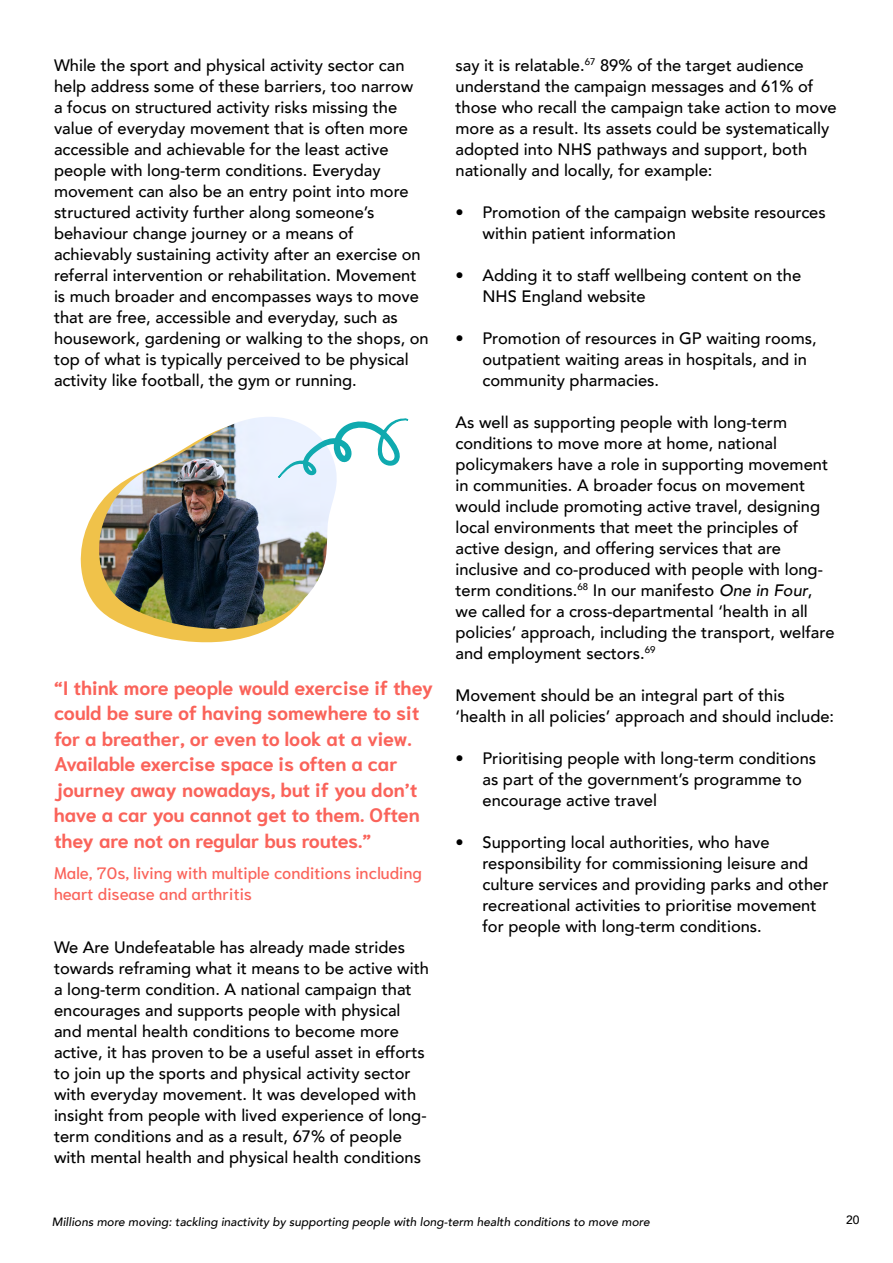
<style>
.page{position:relative;width:893px;height:1263px;background:#fff}
.page>*{position:absolute;margin:0;border:0;box-sizing:border-box;transform-origin:0 0}
.t1{font:700 19.5px/25.5px "Niramit";color:#fa635a}
.t2{font:500 16.5px/21px "Avenir";color:#000}
.t3{font:500 16.5px/21px "Niramit";color:#fa635a}
.t4{font:italic 500 12px "Avenir";color:#000}
.t5{font:500 12px "Avenir";color:#000}
.s1{font-style:italic}
</style>
<div class="page">
<svg style="left:80px;top:505px;width:187px;height:138px"></svg>
<img style="left:99px;top:417px;width:233px;height:213px">
<svg style="left:256px;top:418px;width:153px;height:87px"></svg>
<p class="t2" style="left:54px;top:53px;width:376px">While the sport and physical activity sector can help address some of these barriers, too narrow<br>a focus on structured activity risks missing the value of everyday movement that is often more accessible and achievable for the least active people with long-term conditions. Everyday movement can also be an entry point into more structured activity further along someone’s behaviour change journey or a means of achievably sustaining activity after an exercise on referral intervention or rehabilitation. Movement is much broader and encompasses ways to move that are free, accessible and everyday, such as housework, gardening or walking to the shops, on top of what is typically perceived to be physical activity like football, the gym or running.</p>
<p class="t1" style="left:54px;top:675px;width:381px">“I think more people would exercise if they could be sure of having somewhere to sit for a breather, or even to look at a view.<br>Available exercise space is often a car journey away nowadays, but if you don’t have a car you cannot get to them. Often they are not on regular bus routes.”</p>
<p class="t3" style="left:54px;top:862px;width:370px">Male, 70s, living with multiple conditions including heart disease and arthritis</p>
<p class="t2" style="left:54px;top:936px;width:376px">We Are Undefeatable has already made strides towards reframing what it means to be active with a long-term condition. A national campaign that encourages and supports people with physical and mental health conditions to become more active, it has proven to be a useful asset in efforts to join up the sports and physical activity sector with everyday movement. It was developed with insight from people with lived experience of long&shy;term conditions and as a result, 67% of people with mental health and physical health conditions</p>
<p class="t2" style="left:455px;top:53px;width:383px">say it is relatable.<sup>67</sup> 89% of the target audience understand the campaign messages and 61% of those who recall the campaign take action to move more as a result. Its assets could be systematically adopted into NHS pathways and support, both nationally and locally, for example:</p>
<p class="t2" style="left:482px;top:200px;width:345px;text-indent:-27px">• Promotion of the campaign website resources within patient information</p>
<p class="t2" style="left:482px;top:263px;width:320px;text-indent:-27px">• Adding it to staff wellbeing content on the<br>NHS England website</p>
<p class="t2" style="left:482px;top:326px;width:336px;text-indent:-27px">• Promotion of resources in GP waiting rooms, outpatient waiting areas in hospitals, and in community pharmacies.</p>
<p class="t2" style="left:455px;top:410px;width:380px">As well as supporting people with long-term conditions to move more at home, national policymakers have a role in supporting movement in communities. A broader focus on movement would include promoting active travel, designing local environments that meet the principles of active design, and offering services that are inclusive and co-produced with people with long&shy;term conditions.<sup>68</sup> In our manifesto <span class="s1">One in Four</span>, we called for a cross-departmental ‘health in all policies’ approach, including the transport, welfare and employment sectors.<sup>69</sup></p>
<p class="t2" style="left:455px;top:683px;width:380px">Movement should be an integral part of this ‘health in all policies’ approach and should include:</p>
<p class="t2" style="left:482px;top:746px;width:335px;text-indent:-27px">• Prioritising people with long-term conditions as part of the government’s programme to encourage active travel</p>
<p class="t2" style="left:482px;top:830px;width:347px;text-indent:-27px">• Supporting local authorities, who have responsibility for commissioning leisure and culture services and providing parks and other recreational activities to prioritise movement for people with long-term conditions.</p>
<p class="t4" style="left:52px;top:1215px;width:599px">Millions more moving: tackling inactivity by supporting people with long-term health conditions to move more</p>
<p class="t5" style="left:846px;top:1210px;width:15px">20</p>
</div>
